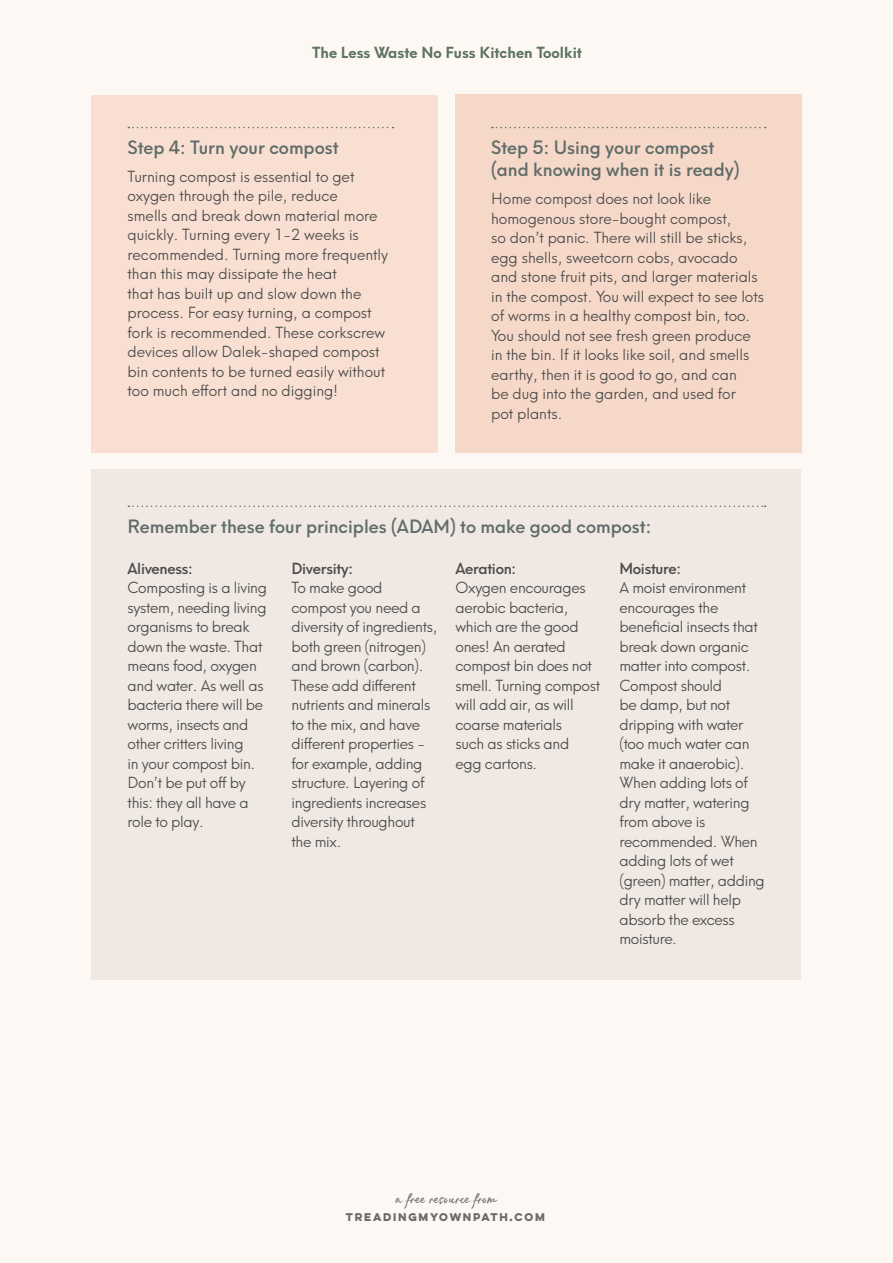
<style>
.page{position:relative;width:893px;height:1263px;background:#fdf8f4}
.page>*{position:absolute;margin:0;border:0;box-sizing:border-box;transform-origin:0 0}
.t1{font:500 18px/22.5px "Neue Hans Kendrick";color:#606c69}
.t2{font:15.3px "Rephone";color:#706f6f}
.t3{font:300 15px/19.5px "Neue Hans Kendrick";letter-spacing:-.02em;color:#4a4a49}
.t4{font:300 15px/19.5px "Neue Hans Kendrick";color:#4a4a49}
.t5{font:500 15px "Neue Hans Kendrick";letter-spacing:-.02em;color:#4a4a49}
.t6{font:700 15px "Neue Hans Kendrick";color:#5d745f}
.t7{font:700 10.05px "Lulo Clean One";letter-spacing:-.05em;color:#6b6b6a}
</style>
<div class="page">
<div style="left:91px;top:95px;width:347px;height:357px;background:#f8dfd2"></div>
<div style="left:455px;top:95px;width:346px;height:358px;background:#f6d8c9"></div>
<svg style="left:128px;top:127px;width:266px;height:1px"></svg>
<svg style="left:492px;top:127px;width:274px;height:1px"></svg>
<div style="left:91px;top:469px;width:710px;height:511px;background:#efe8e3"></div>
<svg style="left:128px;top:505px;width:638px;height:2px"></svg>
<p class="t6" style="left:312px;top:39px;width:271px">The Less Waste No Fuss Kitchen Toolkit</p>
<p class="t1" style="left:128px;top:134px;width:213px">Step 4: Turn your compost</p>
<p class="t4" style="left:128px;top:165px;width:262px">Turning compost is essential to get oxygen through the pile, reduce<br>smells and break down material more quickly. Turning every 1-2 weeks is recommended. Turning more frequently than this may dissipate the heat<br>that has built up and slow down the process. For easy turning, a compost fork is recommended. These corkscrew devices allow Dalek-shaped compost bin contents to be turned easily without too much effort and no digging!</p>
<p class="t1" style="left:491px;top:134px;width:250px">Step 5: Using your compost (and knowing when it is ready)</p>
<p class="t4" style="left:491px;top:187px;width:274px">Home compost does not look like homogenous store-bought compost,<br>so don’t panic. There will still be sticks, egg shells, sweetcorn cobs, avocado and stone fruit pits, and larger materials in the compost. You will expect to see lots of worms in a healthy compost bin, too.<br>You should not see fresh green produce in the bin. If it looks like soil, and smells earthy, then it is good to go, and can<br>be dug into the garden, and used for<br>pot plants.</p>
<p class="t1" style="left:128px;top:512px;width:525px">Remember these four principles (ADAM) to make good compost:</p>
<p class="t5" style="left:128px;top:555px;width:67px">Aliveness:</p>
<p class="t3" style="left:128px;top:576px;width:141px">Composting is a living system, needing living organisms to break down the waste. That means food, oxygen and water. As well as bacteria there will be worms, insects and other critters living<br>in your compost bin.<br>Don’t be put off by this: they all have a role to play.</p>
<p class="t5" style="left:292px;top:555px;width:63px">Diversity:</p>
<p class="t3" style="left:292px;top:576px;width:147px">To make good compost you need a diversity of ingredients, both green (nitrogen) and brown (carbon).<br>These add different nutrients and minerals to the mix, and have different properties - for example, adding structure. Layering of ingredients increases diversity throughout the mix.</p>
<p class="t5" style="left:455px;top:555px;width:62px">Aeration:</p>
<p class="t3" style="left:455px;top:576px;width:146px">Oxygen encourages aerobic bacteria, which are the good ones! An aerated compost bin does not smell. Turning compost will add air, as will coarse materials<br>such as sticks and<br>egg cartons.</p>
<p class="t5" style="left:619px;top:555px;width:63px">Moisture:</p>
<p class="t3" style="left:619px;top:576px;width:147px">A moist environment encourages the beneficial insects that break down organic matter into compost.<br>Compost should<br>be damp, but not dripping with water (too much water can make it anaerobic).<br>When adding lots of dry matter, watering from above is recommended. When adding lots of wet (green) matter, adding dry matter will help absorb the excess moisture.</p>
<p class="t2" style="left:395px;top:1187px;width:103px">a free resource from</p>
<p class="t7" style="left:346px;top:1209px;width:203px">TREADINGMYOWNPATH.COM</p>
</div>
